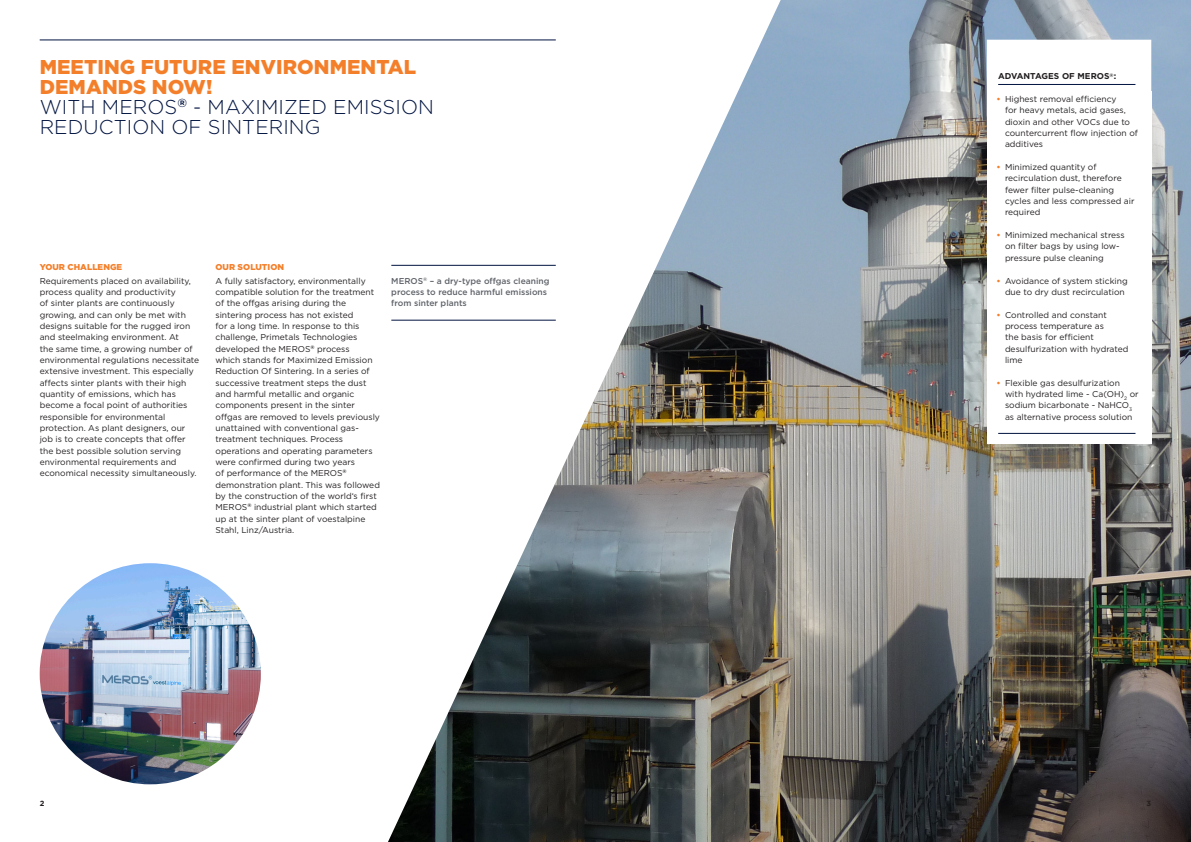
<style>
.page{position:relative;width:1191px;height:842px;background:#fff}
.page>*{position:absolute;margin:0;border:0;box-sizing:border-box;transform-origin:0 0}
._01__Headline_-_Light_-_25pt_-_orange{font:300 20px/20px "Gotham";letter-spacing:.005em;color:#001340}
._01__Copy_-_Book_-_8_5_pt_-_black{font:8.5px/11.3px "Gotham";color:#231f20}
._01__Copy_-_Medium_-_8_5pt_-_dark_grey{font:500 8.5px/11.3px "Gotham";color:#5f6369}
._02__Subhead_-_Bold_-_8_5pt_-_orange{font:900 8.5px "Gotham";letter-spacing:.005em;color:#f47f2a}
._03__Subhead_Bullet_-Bold_-_8_5pt_-_black{font:700 8.5px "Gotham";letter-spacing:.005em;color:#231f20}
.t1{font:700 7.5px "Gotham";color:#231f20}
.s1{font-weight:900;color:#f47f2a}
.s2{font-weight:700;color:#f47f2a}
</style>
<div class="page">
<img style="left:388px;top:0;width:803px;height:842px">
<hr style="left:40px;top:40px;width:516px;height:1px;background:#001340">
<svg style="left:986px;top:40px;width:165px;height:51px"></svg>
<div style="left:986px;top:91px;width:165px;height:353px;background:#fff"></div>
<hr style="left:998px;top:433px;width:137px;height:1px;background:#001340">
<hr style="left:391px;top:320px;width:165px;height:1px;background:#001340">
<hr style="left:391px;top:265px;width:165px;height:1px;background:#001340">
<hr style="left:998px;top:84px;width:137px;height:1px;background:#001340">
<img style="left:40px;top:563px;width:221px;height:221px;border-radius:111px">
<p class="_01__Headline_-_Light_-_25pt_-_orange" style="left:40px;top:56px;width:396px"><span class="s1">MEETING FUTURE ENVIRONMENTAL<br>DEMANDS NOW!<br></span>WITH MEROS<sup>®</sup> - MAXIMIZED EMISSION<br>REDUCTION OF SINTERING</p>
<p class="_02__Subhead_-_Bold_-_8_5pt_-_orange" style="left:40px;top:261px;width:84px">YOUR CHALLENGE</p>
<p class="_01__Copy_-_Book_-_8_5_pt_-_black" style="left:40px;top:275px;width:161px">Requirements placed on availability, process quality and productivity<br>of sinter plants are continuously growing, and can only be met with designs suitable for the rugged iron and steelmaking environment. At<br>the same time, a growing number of environmental regulations necessitate extensive investment. This especially affects sinter plants with their high quantity of emissions, which has become a focal point of authorities responsible for environmental protection. As plant designers, our job is to create concepts that offer the best possible solution serving environmental requirements and economical necessity simultaneously.</p>
<p class="_02__Subhead_-_Bold_-_8_5pt_-_orange" style="left:215px;top:261px;width:70px">OUR SOLUTION</p>
<p class="_01__Copy_-_Book_-_8_5_pt_-_black" style="left:215px;top:275px;width:166px">A fully satisfactory, environmentally compatible solution for the treatment of the offgas arising during the sintering process has not existed<br>for a long time. In response to this challenge, Primetals Technologies developed the MEROS<sup>®</sup> process<br>which stands for Maximized Emission Reduction Of Sintering. In a series of successive treatment steps the dust and harmful metallic and organic components present in the sinter offgas are removed to levels previously unattained with conventional gas&shy;treatment techniques. Process operations and operating parameters were confirmed during two years<br>of performance of the MEROS<sup>® </sup>demonstration plant. This was followed by the construction of the world‘s first MEROS<sup>®</sup> industrial plant which started up at the sinter plant of voestalpine Stahl, Linz/Austria.</p>
<p class="_01__Copy_-_Medium_-_8_5pt_-_dark_grey" style="left:391px;top:275px;width:160px">MEROS<sup>®</sup> – a dry-type offgas cleaning process to reduce harmful emissions from sinter plants</p>
<p class="_03__Subhead_Bullet_-Bold_-_8_5pt_-_black" style="left:998px;top:71px;width:120px">ADVANTAGES OF MEROS<sup>®</sup>:</p>
<p class="_01__Copy_-_Book_-_8_5_pt_-_black" style="left:1005px;top:93px;width:134px;text-indent:-9px"><span class="s2">•</span> Highest removal efficiency<br>for heavy metals, acid gases, dioxin and other VOCs due to countercurrent flow injection of additives</p>
<p class="_01__Copy_-_Book_-_8_5_pt_-_black" style="left:1005px;top:161px;width:131px;text-indent:-9px"><span class="s2">•</span> Minimized quantity of recirculation dust, therefore fewer filter pulse-cleaning cycles and less compressed air required</p>
<p class="_01__Copy_-_Book_-_8_5_pt_-_black" style="left:1005px;top:229px;width:121px;text-indent:-9px"><span class="s2">•</span> Minimized mechanical stress on filter bags by using low&shy;pressure pulse cleaning</p>
<p class="_01__Copy_-_Book_-_8_5_pt_-_black" style="left:1005px;top:275px;width:124px;text-indent:-9px"><span class="s2">•</span> Avoidance of system sticking due to dry dust recirculation</p>
<p class="_01__Copy_-_Book_-_8_5_pt_-_black" style="left:1005px;top:309px;width:125px;text-indent:-9px"><span class="s2">•</span> Controlled and constant process temperature as<br>the basis for efficient desulfurization with hydrated lime</p>
<p class="_01__Copy_-_Book_-_8_5_pt_-_black" style="left:1005px;top:377px;width:135px;text-indent:-9px"><span class="s2">•</span> Flexible gas desulfurization with hydrated lime - Ca(OH)<sub>2</sub> or sodium bicarbonate - NaHCO<sub>3 </sub>as alternative process solution</p>
<p class="t1" style="left:40px;top:798px;width:6px">2</p>
<p class="t1" style="left:1146px;top:798px;width:6px">3</p>
</div>
